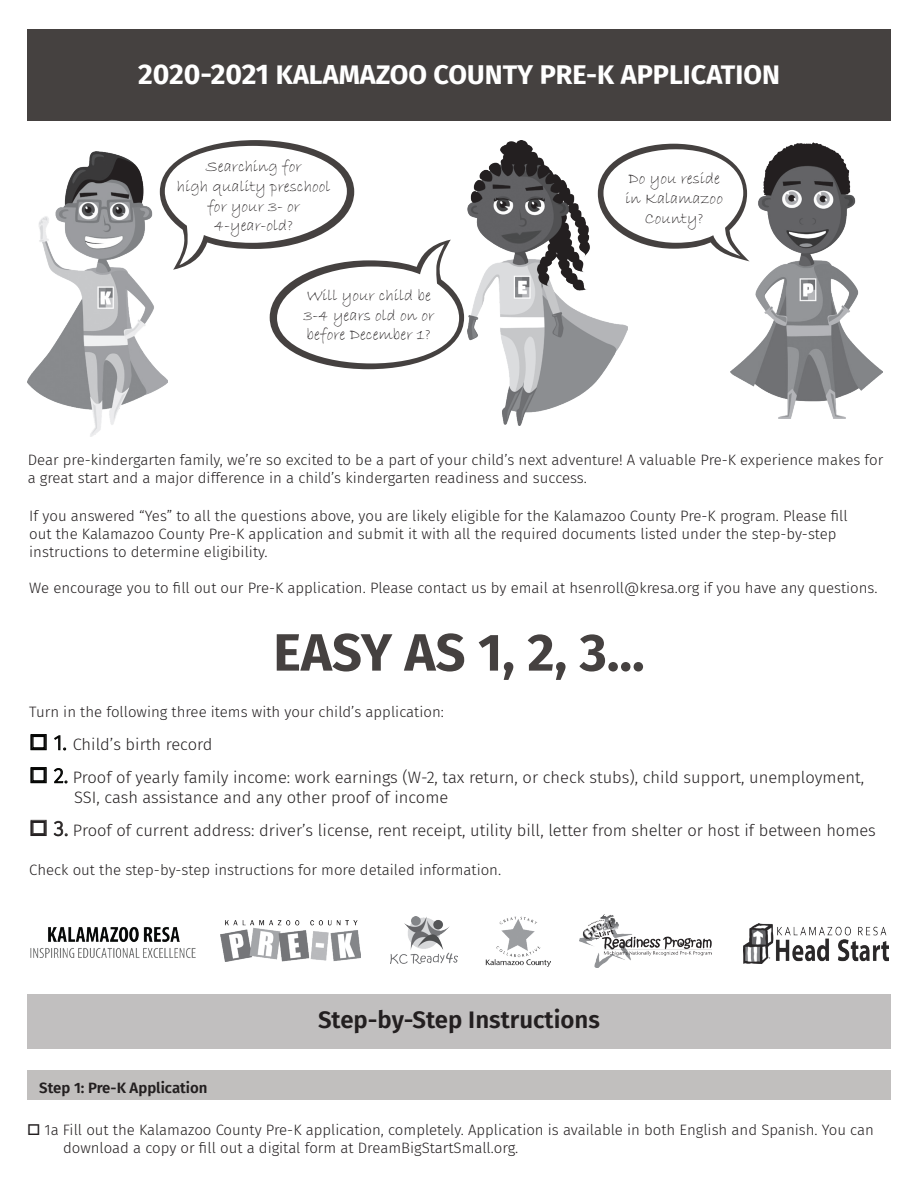
<style>
.page{position:relative;width:918px;height:1188px;background:#fff}
.page>*{position:absolute;margin:0;border:0;box-sizing:border-box;transform-origin:0 0}
.t1{font:700 52.5px "Fira Sans";color:#454140}
.t2{font:700 27px "Fira Sans";color:#fff}
.t3{font:600 24px "Fira Sans";color:#231f20}
.t4{font:300 16.5px/19.8px "Fira Sans";color:#231f20}
.t5{font:16.5px/19.8px "Bradley Hand ITC";color:#231f20;text-align:center}
.t6{font:300 15px/18px "Fira Sans";color:#231f20}
.t7{font:600 15px "Fira Sans";color:#231f20}
.s1{font-size:28.5px}
.s2{color:#040503}
.s3{font-size:21px;color:#040503}
.s4{color:#444140}
.s5{font-size:21px;color:#444140}
</style>
<div class="page">
<div style="left:27px;top:29px;width:864px;height:92px;background:#454140"></div>
<div style="left:27px;top:994px;width:864px;height:54px;background:#c1bfbf"></div>
<div style="left:28px;top:1071px;width:863px;height:29px;background:#c1bfbe"></div>
<img style="left:30px;top:927px;width:166px;height:31px">
<img style="left:390px;top:916px;width:68px;height:48px">
<img style="left:743px;top:924px;width:145px;height:39px">
<img style="left:579px;top:915px;width:132px;height:53px">
<img style="left:485px;top:916px;width:65px;height:50px">
<img style="left:220px;top:921px;width:141px;height:40px">
<svg style="left:167px;top:140px;width:297px;height:229px"></svg>
<svg style="left:628px;top:144px;width:102px;height:112px"></svg>
<img style="left:27px;top:151px;width:140px;height:285px">
<img style="left:730px;top:143px;width:152px;height:275px">
<img style="left:467px;top:140px;width:161px;height:285px">
<h2 class="t2" style="left:138px;top:51px;width:643px"><span class="s1">2020-2021</span> KALAMAZOO COUNTY PRE-K APPLICATION</h2>
<p class="t5" style="left:177px;top:157px;width:155px">Searching for<br>high quality preschool for your 3- or<br>4-year-old?</p>
<p class="t5" style="left:303px;top:286px;width:132px;text-align:left">Will your child be<br>3-4 years old on or before December 1?</p>
<p class="t5" style="left:626px;top:169px;width:99px">Do you reside in Kalamazoo<br>County?</p>
<p class="t6" style="left:28px;top:451px;width:857px">Dear pre-kindergarten family, we’re so excited to be a part of your child’s next adventure! A valuable Pre-K experience makes for a great start and a major difference in a child’s kindergarten readiness and success.</p>
<p class="t6" style="left:29px;top:507px;width:820px">If you answered “Yes” to all the questions above, you are likely eligible for the Kalamazoo County Pre-K program. Please fill out the Kalamazoo County Pre-K application and submit it with all the required documents listed under the step-by-step instructions to determine eligibility.</p>
<p class="t6" style="left:29px;top:579px;width:850px">We encourage you to fill out our Pre-K application. Please contact us by email at hsenroll@kresa.org if you have any questions.</p>
<h1 class="t1" style="left:273px;top:608px;width:373px">EASY AS 1, 2, 3...</h1>
<p class="t6" style="left:29px;top:702px;width:416px">Turn in the following three items with your child’s application:</p>
<p class="t4" style="left:29px;top:734px;width:185px"><span class="s2">□</span> <span class="s3">1.</span> Child’s birth record</p>
<p class="t4" style="left:74px;top:767px;width:791px;text-indent:-45px"><span class="s2">□</span> <span class="s3">2.</span> Proof of yearly family income: work earnings (W-2, tax return, or check stubs), child support, unemployment,<br>SSI, cash assistance and any other proof of income</p>
<p class="t4" style="left:29px;top:820px;width:848px"><span class="s4">□</span> <span class="s5">3.</span> Proof of current address: driver’s license, rent receipt, utility bill, letter from shelter or host if between homes</p>
<p class="t6" style="left:29px;top:861px;width:473px">Check out the step-by-step instructions for more detailed information.</p>
<p class="t7" style="left:39px;top:1075px;width:170px">Step 1: Pre-K Application</p>
<h3 class="t3" style="left:318px;top:1000px;width:283px">Step-by-Step Instructions</h3>
<p class="t6" style="left:63px;top:1121px;width:813px;text-indent:-36px">□ 1a Fill out the Kalamazoo County Pre-K application, completely. Application is available in both English and Spanish. You can download a copy or fill out a digital form at DreamBigStartSmall.org.</p>
</div>
